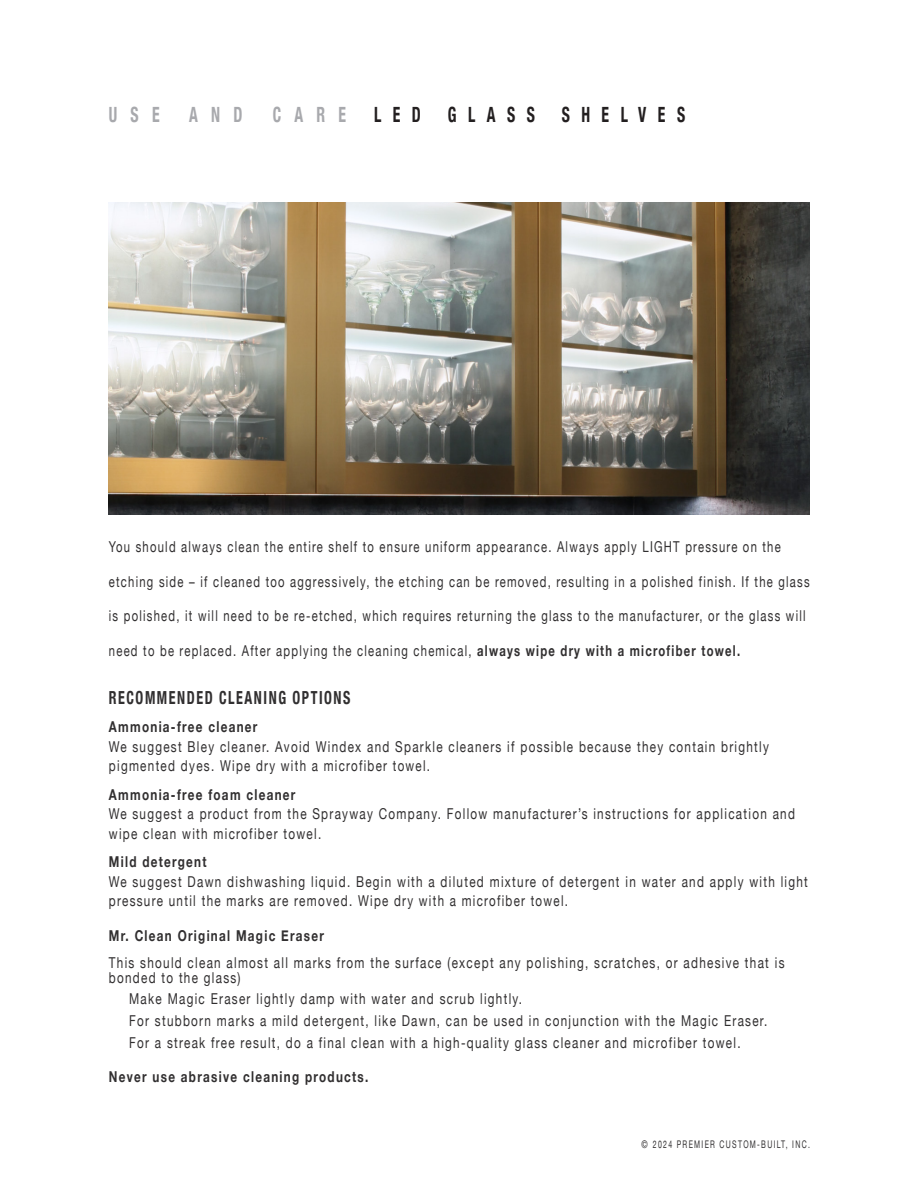
<style>
.page{position:relative;width:918px;height:1188px;background:#fff}
.page>*{position:absolute;margin:0;border:0;box-sizing:border-box;transform-origin:0 0}
.Subtitle{font:700 condensed 21px "Helvetica Neue";letter-spacing:.73em;color:#231f20;scale:.75 1}
.t1{font:700 condensed 21px "Helvetica Neue";letter-spacing:.84em;color:#a8a9ad;scale:.75 1}
.BODY{font:700 condensed 18px "Helvetica Neue";letter-spacing:.11em;color:#312f30;scale:.78 1}
.BODY-2{font:15px/19.5px "Helvetica Neue";letter-spacing:.11em;color:#312f30;scale:.78 1}
.BODY-3{font:15px "Helvetica Neue";letter-spacing:.11em;color:#312f30;scale:.75 1}
.BODY-4{font:700 15px "Helvetica Neue";letter-spacing:.11em;color:#312f30;scale:.78 1}
.t2{font:10.5px "Helvetica Neue";letter-spacing:.19em;color:#312f30;scale:.75 1}
.s1{font-weight:700}
</style>
<div class="page">
<img style="left:108px;top:202px;width:702px;height:312px">
<h1 class="t1" style="left:109px;top:97px;width:69px">USE</h1>
<h1 class="t1" style="left:189px;top:97px;width:73px">AND</h1>
<h1 class="t1" style="left:273px;top:97px;width:99px">CARE</h1>
<p class="Subtitle" style="left:374px;top:97px;width:64px">LED</p>
<p class="Subtitle" style="left:448px;top:97px;width:118px">GLASS</p>
<p class="Subtitle" style="left:562px;top:97px;width:166px">SHELVES</p>
<p class="BODY-3" style="left:109px;top:536px;width:897px">You should always clean the entire shelf to ensure uniform appearance. Always apply LIGHT pressure on the</p>
<p class="BODY-3" style="left:109px;top:570px;width:936px">etching side – if cleaned too aggressively, the etching can be removed, resulting in a polished finish. If the glass</p>
<p class="BODY-3" style="left:109px;top:605px;width:931px">is polished, it will need to be re-etched, which requires returning the glass to the manufacturer, or the glass will</p>
<p class="BODY-3" style="left:109px;top:639px;width:843px">need to be replaced. After applying the cleaning chemical, <span class="s1">always wipe dry with a microfiber towel.</span></p>
<p class="BODY" style="left:109px;top:682px;width:311px">RECOMMENDED CLEANING OPTIONS</p>
<p class="BODY-4" style="left:109px;top:715px;width:192px">Ammonia-free cleaner</p>
<p class="BODY-2" style="left:109px;top:737px;width:848px">We suggest Bley cleaner. Avoid Windex and Sparkle cleaners if possible because they contain brightly pigmented dyes. Wipe dry with a microfiber towel.</p>
<p class="BODY-4" style="left:109px;top:783px;width:241px">Ammonia-free foam cleaner</p>
<p class="BODY-2" style="left:109px;top:805px;width:881px">We suggest a product from the Sprayway Company. Follow manufacturer’s instructions for application and wipe clean with microfiber towel.</p>
<p class="BODY-4" style="left:109px;top:850px;width:127px">Mild detergent</p>
<p class="BODY-2" style="left:109px;top:872px;width:898px">We suggest Dawn dishwashing liquid. Begin with a diluted mixture of detergent in water and apply with light pressure until the marks are removed. Wipe dry with a microfiber towel.</p>
<p class="BODY-4" style="left:109px;top:924px;width:277px">Mr. Clean Original Magic Eraser</p>
<p class="BODY-2" style="left:109px;top:956px;width:868px;line-height:15px">This should clean almost all marks from the surface (except any polishing, scratches, or adhesive that is bonded to the glass)</p>
<p class="BODY-2" style="left:129px;top:990px;width:505px">Make Magic Eraser lightly damp with water and scrub lightly.</p>
<p class="BODY-2" style="left:129px;top:1012px;width:820px">For stubborn marks a mild detergent, like Dawn, can be used in conjunction with the Magic Eraser.</p>
<p class="BODY-2" style="left:129px;top:1034px;width:786px">For a streak free result, do a final clean with a high-quality glass cleaner and microfiber towel.</p>
<p class="BODY-4" style="left:109px;top:1065px;width:334px">Never use abrasive cleaning products.</p>
<p class="t2" style="left:641px;top:1137px;width:226px">© 2024 PREMIER CUSTOM-BUILT, INC.</p>
</div>
